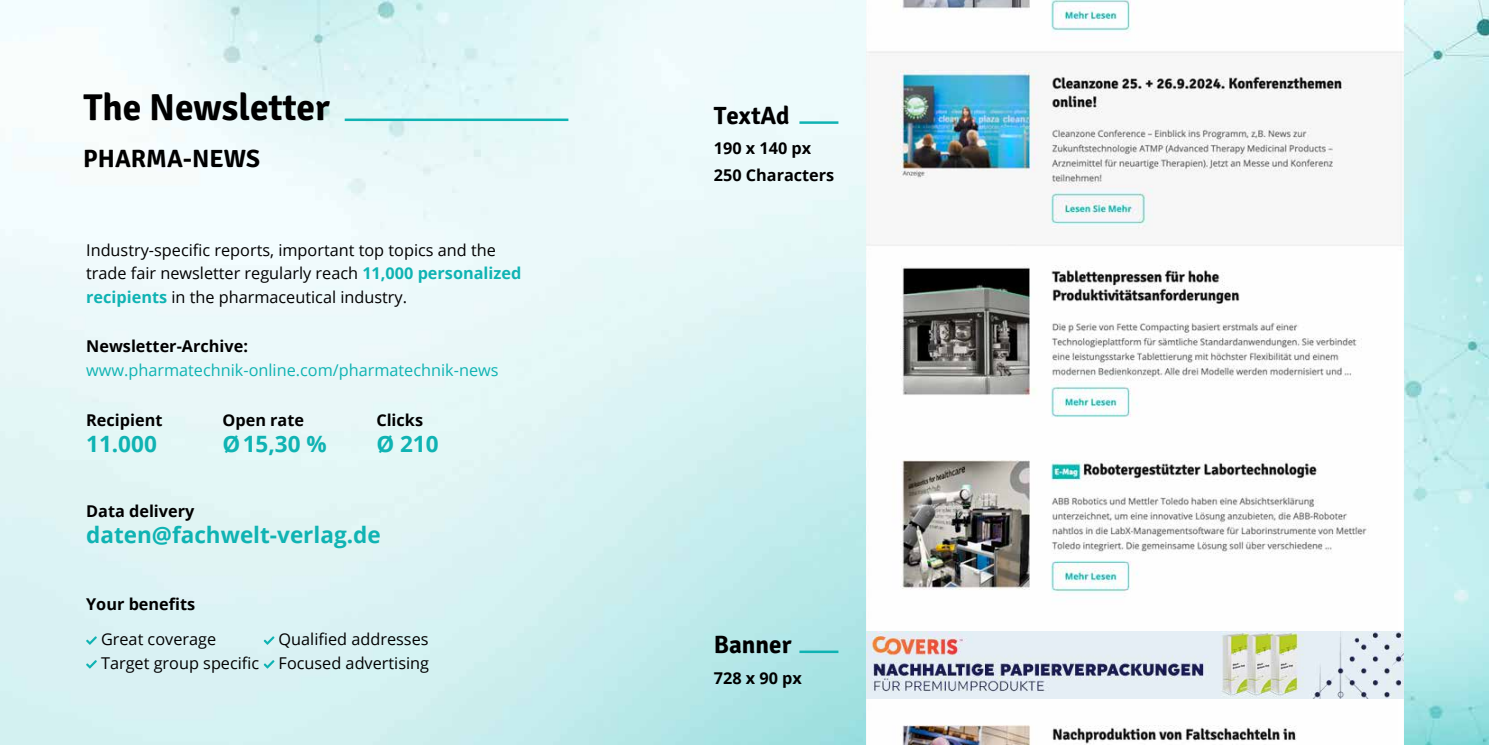
<style>
.page{position:relative;width:1489px;height:745px;background:#fff}
.page>*{position:absolute;margin:0;border:0;box-sizing:border-box;transform-origin:0 0}
.t1{font:700 37.5px "Signika Negative";color:#000}
.t2{font:700 25px "Signika Negative";color:#000}
.t3{font:700 22.5px "Open Sans";color:#0fb3b3}
.t4{font:16.25px/23.8px "Open Sans";color:#000}
.t5{font:700 16.25px/26.6px "Open Sans";color:#000}
.t6{font:16.25px "Open Sans";color:#0fb3b3}
.s1{font-weight:700;color:#0fb3b3}
</style>
<div class="page">
<img style="left:0;top:0;width:1488px;height:744px">
<svg style="left:86px;top:636px;width:11px;height:8px"></svg>
<svg style="left:264px;top:636px;width:10px;height:8px"></svg>
<svg style="left:86px;top:659px;width:11px;height:9px"></svg>
<svg style="left:264px;top:659px;width:10px;height:9px"></svg>
<hr style="left:345px;top:118px;width:223px;height:3px;background:#0fb3b3">
<hr style="left:799px;top:121px;width:39px;height:3px;background:#0fb3b3">
<hr style="left:799px;top:650px;width:39px;height:2px;background:#0fb3b3">
<img style="left:866px;top:0;width:537px;height:631px">
<img style="left:866px;top:631px;width:537px;height:113px">
<h1 class="t1" style="left:83px;top:85px;width:248px">The Newsletter</h1>
<h2 class="t2" style="left:83px;top:144px;width:178px">PHARMA-NEWS</h2>
<p class="t4" style="left:86px;top:237px;width:436px">Industry-specific reports, important top topics and the trade fair newsletter regularly reach <span class="s1">11,000 personalized recipients</span> in the pharmaceutical industry.</p>
<p class="t5" style="left:86px;top:332px;width:163px">Newsletter-Archive:</p>
<p class="t6" style="left:86px;top:358px;width:414px">www.pharmatechnik-online.com/pharmatechnik-news</p>
<p class="t5" style="left:86px;top:406px;width:78px">Recipient</p>
<p class="t5" style="left:222px;top:406px;width:83px">Open rate</p>
<p class="t5" style="left:376px;top:406px;width:48px">Clicks</p>
<h3 class="t3" style="left:86px;top:427px;width:72px">11.000</h3>
<h3 class="t3" style="left:222px;top:427px;width:106px">Ø 15,30 %</h3>
<h3 class="t3" style="left:376px;top:427px;width:64px">Ø 210</h3>
<p class="t5" style="left:86px;top:497px;width:110px">Data delivery</p>
<h3 class="t3" style="left:86px;top:518px;width:296px">daten@fachwelt-verlag.de</h3>
<p class="t5" style="left:86px;top:590px;width:111px">Your benefits</p>
<p class="t4" style="left:101px;top:626px;width:117px">Great coverage</p>
<p class="t4" style="left:101px;top:626px;width:329px;text-align:right">Qualified addresses<br>Target group specific Focused advertising</p>
<h2 class="t2" style="left:713px;top:100px;width:77px">TextAd</h2>
<p class="t5" style="left:713px;top:134px;width:122px">190 x 140 px<br>250 Characters</p>
<h2 class="t2" style="left:713px;top:629px;width:79px">Banner</h2>
<p class="t5" style="left:713px;top:663px;width:90px">728 x 90 px</p>
</div>
